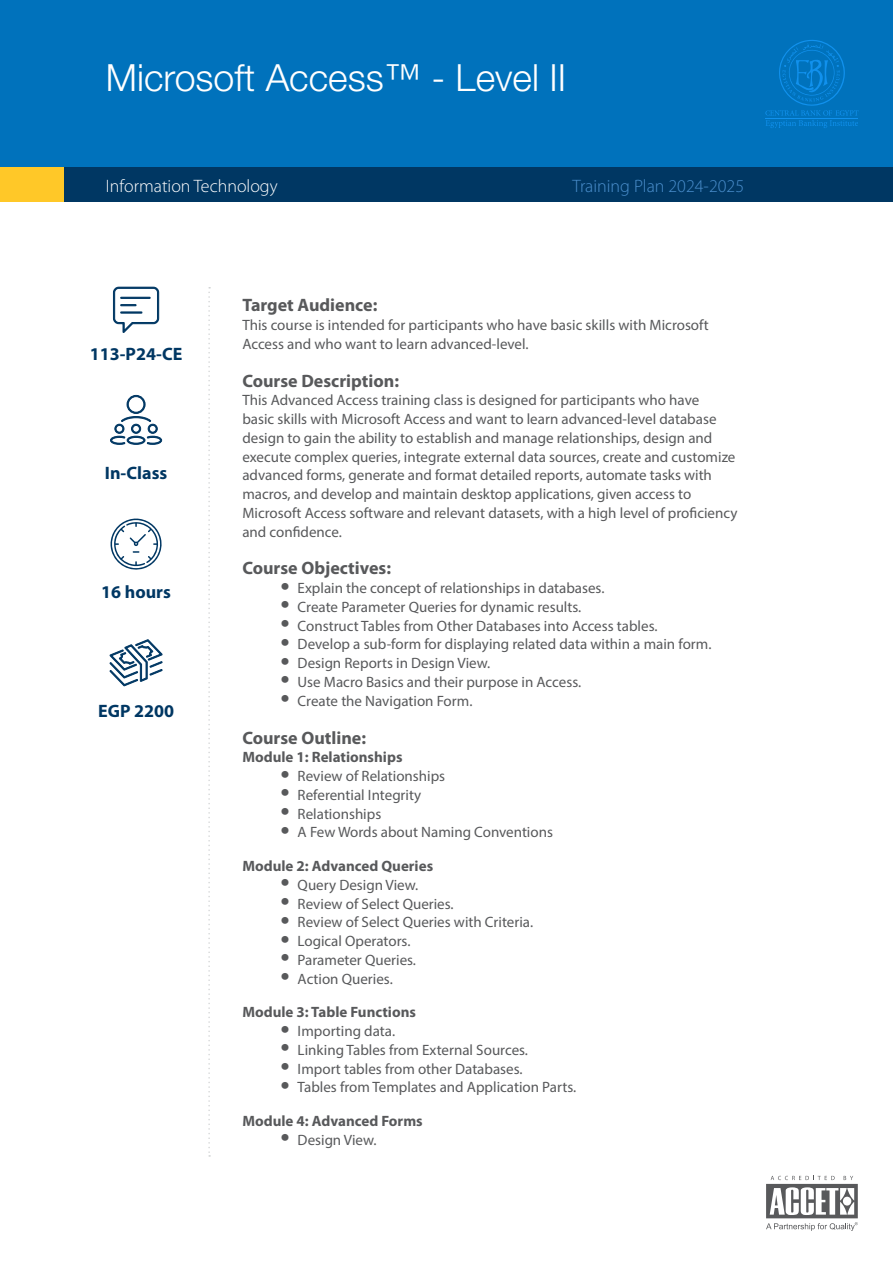
<style>
.page{position:relative;width:893px;height:1263px;background:#fff}
.page>*{position:absolute;margin:0;border:0;box-sizing:border-box;transform-origin:0 0}
.t1{font:300 37.5px "Helvetica Neue LT Std";color:#fff}
.t2{font:700 18px "Myriad Pro";color:#58595b}
.t3{font:700 18px "Myriad Pro";color:#003763}
.t4{font:300 18px "Myriad Pro";color:#4a8ecc}
.t5{font:300 18px "Myriad Pro";color:#fff}
.t6{font:15px/18.8px "Myriad Pro";color:#58595b}
.t7{font:700 15px "Myriad Pro";color:#58595b}
.s1{font-size:33px}
</style>
<div class="page">
<div style="left:0;top:0;width:893px;height:168px;background:#0072bc"></div>
<div style="left:0;top:168px;width:893px;height:34px;background:#003763"></div>
<div style="left:0;top:168px;width:64px;height:34px;background:#ffc828"></div>
<svg style="left:208px;top:287px;width:2px;height:870px"></svg>
<svg style="left:766px;top:1176px;width:92px;height:55px"></svg>
<svg style="left:765px;top:40px;width:93px;height:88px"></svg>
<svg style="left:110px;top:395px;width:52px;height:50px"></svg>
<svg style="left:113px;top:287px;width:46px;height:46px"></svg>
<svg style="left:109px;top:639px;width:54px;height:47px"></svg>
<svg style="left:111px;top:519px;width:51px;height:51px"></svg>
<h1 class="t1" style="left:106px;top:54px;width:462px">Microsoft Access™ - Level II</h1>
<p class="t5" style="left:106px;top:175px;width:173px">Information Technology</p>
<p class="t4" style="left:572px;top:175px;width:173px">Training Plan 2024-2025</p>
<p class="t3" style="left:90px;top:342px;width:94px">113-P24-CE</p>
<p class="t3" style="left:105px;top:461px;width:64px">In-Class</p>
<p class="t3" style="left:101px;top:580px;width:71px">16 hours</p>
<p class="t3" style="left:98px;top:699px;width:77px">EGP 2200</p>
<p class="t2" style="left:242px;top:293px;width:137px">Target Audience:</p>
<p class="t6" style="left:242px;top:315px;width:468px">This course is intended for participants who have basic skills with Microsoft<br>Access and who want to learn advanced-level.</p>
<p class="t2" style="left:242px;top:369px;width:158px">Course Description:</p>
<p class="t6" style="left:242px;top:391px;width:497px">This Advanced Access training class is designed for participants who have<br>basic skills with Microsoft Access and want to learn advanced-level database design to gain the ability to establish and manage relationships, design and execute complex queries, integrate external data sources, create and customize advanced forms, generate and format detailed reports, automate tasks with macros, and develop and maintain desktop applications, given access to Microsoft Access software and relevant datasets, with a high level of proficiency and confidence.</p>
<p class="t2" style="left:242px;top:557px;width:150px">Course Objectives:</p>
<p class="t6" style="left:281px;top:579px;width:325px"><span class="s1">•</span> Explain the concept of relationships in databases.</p>
<p class="t6" style="left:281px;top:597px;width:302px"><span class="s1">•</span> Create Parameter Queries for dynamic results.</p>
<p class="t6" style="left:281px;top:616px;width:378px"><span class="s1">•</span> Construct Tables from Other Databases into Access tables.</p>
<p class="t6" style="left:281px;top:635px;width:432px"><span class="s1">•</span> Develop a sub-form for displaying related data within a main form.</p>
<p class="t6" style="left:281px;top:654px;width:211px"><span class="s1">•</span> Design Reports in Design View.</p>
<p class="t6" style="left:281px;top:672px;width:302px"><span class="s1">•</span> Use Macro Basics and their purpose in Access.</p>
<p class="t6" style="left:281px;top:691px;width:193px"><span class="s1">•</span> Create the Navigation Form.</p>
<p class="t2" style="left:242px;top:726px;width:125px">Course Outline:</p>
<p class="t7" style="left:242px;top:747px;width:162px">Module 1: Relationships</p>
<p class="t6" style="left:281px;top:766px;width:166px"><span class="s1">•</span> Review of Relationships</p>
<p class="t6" style="left:281px;top:785px;width:142px"><span class="s1">•</span> Referential Integrity</p>
<p class="t6" style="left:281px;top:804px;width:102px"><span class="s1">•</span> Relationships</p>
<p class="t6" style="left:281px;top:823px;width:274px"><span class="s1">•</span> A Few Words about Naming Conventions</p>
<p class="t7" style="left:242px;top:856px;width:192px">Module 2: Advanced Queries</p>
<p class="t6" style="left:281px;top:875px;width:139px"><span class="s1">•</span> Query Design View.</p>
<p class="t6" style="left:281px;top:894px;width:175px"><span class="s1">•</span> Review of Select Queries.</p>
<p class="t6" style="left:281px;top:913px;width:254px"><span class="s1">•</span> Review of Select Queries with Criteria.</p>
<p class="t6" style="left:281px;top:931px;width:131px"><span class="s1">•</span> Logical Operators.</p>
<p class="t6" style="left:281px;top:950px;width:137px"><span class="s1">•</span> Parameter Queries.</p>
<p class="t6" style="left:281px;top:969px;width:114px"><span class="s1">•</span> Action Queries.</p>
<p class="t7" style="left:242px;top:1002px;width:175px">Module 3: Table Functions</p>
<p class="t6" style="left:281px;top:1021px;width:116px"><span class="s1">•</span> Importing data.</p>
<p class="t6" style="left:281px;top:1040px;width:249px"><span class="s1">•</span> Linking Tables from External Sources.</p>
<p class="t6" style="left:281px;top:1059px;width:243px"><span class="s1">•</span> Import tables from other Databases.</p>
<p class="t6" style="left:281px;top:1078px;width:297px"><span class="s1">•</span> Tables from Templates and Application Parts.</p>
<p class="t7" style="left:242px;top:1111px;width:182px">Module 4: Advanced Forms</p>
<p class="t6" style="left:281px;top:1130px;width:97px"><span class="s1">•</span> Design View.</p>
</div>
